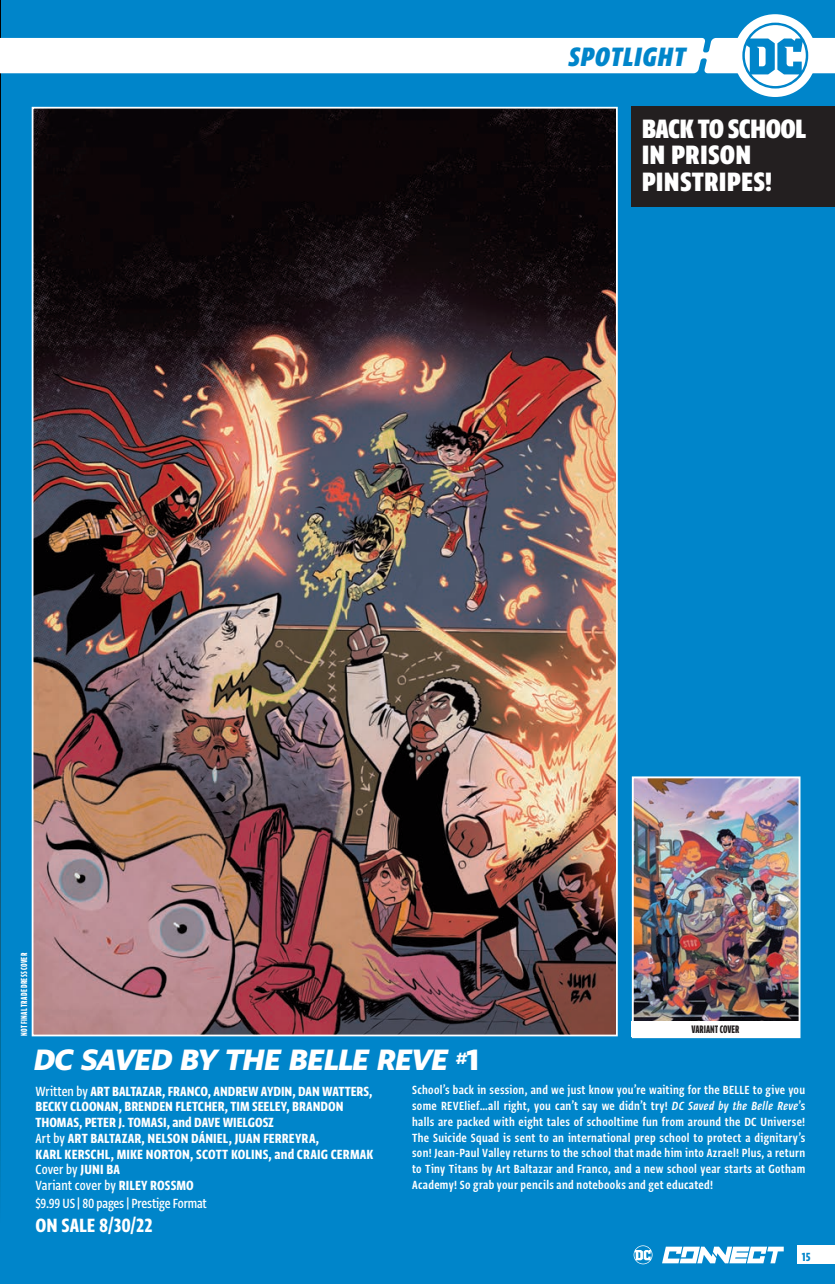
<style>
.page{position:relative;width:835px;height:1284px;background:#0085ca}
.page>*{position:absolute;margin:0;border:0;box-sizing:border-box;transform-origin:0 0}
.Book_Title{font:35px "Greta Sans Std Hea Ita";letter-spacing:-.03em;color:#fff}
.t1{font:31.5px/26.2px "Greta Sans Cnd Std Hea";letter-spacing:.005em;color:#fff}
.t2{font:31.5px "Greta Sans Cnd Std Hea Ita";letter-spacing:.025em;color:#0085ca}
.Metadata{font:22.75px "Greta Sans Cnd Std Bld";letter-spacing:-.005em;color:#fff}
.t3{font:15.75px/15.8px "Greta Sans Cnd Std Bld";color:#fff}
.Metadata-2{font:500 15.75px "Greta Sans Cnd Std";letter-spacing:-.01em;color:#fff}
.Section_Description{font:14px/15.8px "Greta Sans Cnd Std Sm Bld";letter-spacing:.025em;color:#fff;text-align:justify}
.t4{font:14px "Greta Sans Cnd Std Bld";color:#0085ca}
.Variant{font:12.95px "Greta Sans Com Std Bld";color:#231f20}
.t5{font:10.5px "Greta Sans Com Std Bld";letter-spacing:.025em;color:#fff}
.s1{font-family:"Greta Sans Std Hea"}
.s2{font-family:"Greta Sans Cnd Std Sm Bld Ita"}
.s3{font-family:"Greta Sans Cnd Std";font-weight:500}
.s4{font-family:"Greta Sans Cnd Std Bld";font-weight:400}
</style>
<div class="page">
<svg style="left:0;top:0;width:1px;height:1192px"></svg>
<div style="left:734px;top:14px;width:82px;height:83px;background:#fff;border-radius:50%"></div>
<svg style="left:0;top:23px;width:835px;height:65px"></svg>
<img style="left:35px;top:110px;width:580px;height:923px">
<div style="left:632px;top:107px;width:203px;height:100px;background:#231f20"></div>
<img style="left:635px;top:779px;width:162px;height:242px">
<div style="left:632px;top:776px;width:168px;height:262px;border:2px solid #fff"></div>
<div style="left:632px;top:1021px;width:167px;height:15px;background:#fff"></div>
<div style="left:797px;top:1245px;width:38px;height:19px;background:#fff"></div>
<svg style="left:662px;top:1246px;width:122px;height:17px"></svg>
<svg style="left:633px;top:1245px;width:19px;height:19px"></svg>
<p class="t2" style="left:569px;top:38px;width:118px">SPOTLIGHT</p>
<p class="t5" style="left:18px;top:1035px;width:84px;rotate:-90deg">NOT FINAL TRADE DRESS COVER</p>
<p class="t1" style="left:641px;top:115px;width:166px">BACK TO SCHOOL<br>IN PRISON<br>PINSTRIPES!</p>
<p class="Variant" style="left:691px;top:1022px;width:49px">VARIANT COVER</p>
<p class="Book_Title" style="left:34px;top:1039px;width:447px">DC SAVED BY THE BELLE REVE <sup>#</sup><span class="s1">1</span></p>
<p class="Section_Description" style="left:412px;top:1081px;width:395px">School’s back in session, and we just know you’re waiting for the BELLE to give you some REVElief…all right, you can’t say we didn’t try! <span class="s2">DC Saved by the Belle Reve</span>’s halls are packed with eight tales of schooltime fun from around the DC Universe!<br>The Suicide Squad is sent to an international prep school to protect a dignitary’s son! Jean-Paul Valley returns to the school that made him into Azrael! Plus, a return to Tiny Titans by Art Baltazar and Franco, and a new school year starts at Gotham Academy! So grab your pencils and notebooks and get educated!</p>
<p class="t3" style="left:35px;top:1082px;width:339px"><span class="s3">Written by</span> ART BALTAZAR, FRANCO, ANDREW AYDIN, DAN WATTERS,<br>BECKY CLOONAN, BRENDEN FLETCHER, TIM SEELEY, BRANDON<br>THOMAS, PETER J. TOMASI, and DAVE WIELGOSZ</p>
<p class="t3" style="left:35px;top:1129px;width:285px"><span class="s3">Art by</span> ART BALTAZAR, NELSON DÁNIEL, JUAN FERREYRA,</p>
<p class="t3" style="left:35px;top:1145px;width:340px">KARL KERSCHL, MIKE NORTON, SCOTT KOLINS, and CRAIG CERMAK</p>
<p class="Metadata-2" style="left:35px;top:1160px;width:86px">Cover by <span class="s4">JUNI BA</span></p>
<p class="Metadata-2" style="left:35px;top:1176px;width:160px">Variant cover by <span class="s4">RILEY ROSSMO</span></p>
<p class="Metadata-2" style="left:35px;top:1193px;width:173px">$9.99 US | 80 pages | Prestige Format</p>
<p class="Metadata" style="left:35px;top:1211px;width:119px">ON SALE 8/30/22</p>
<p class="t4" style="left:802px;top:1248px;width:10px">15</p>
</div>
